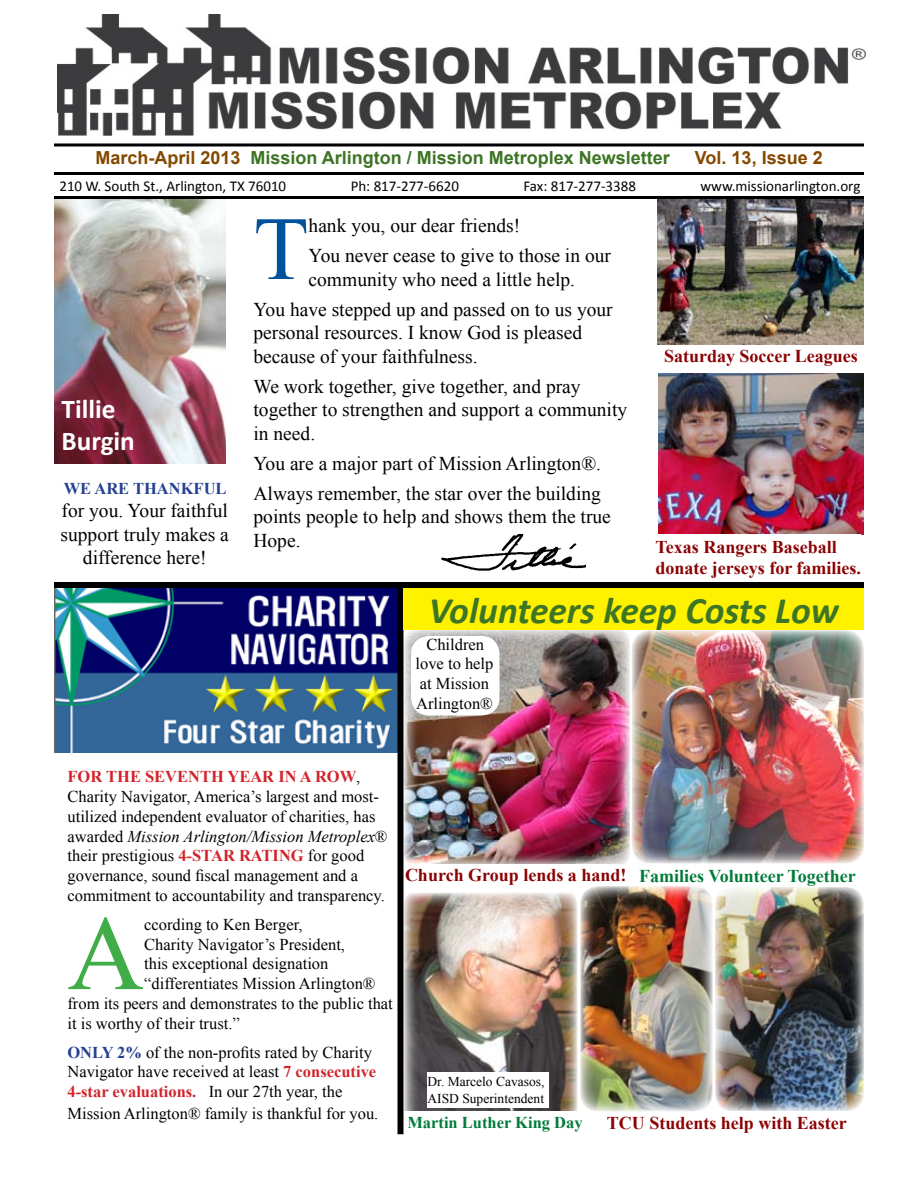
<style>
.page{position:relative;width:918px;height:1188px;background:#fff}
.page>*{position:absolute;margin:0;border:0;box-sizing:border-box;transform-origin:0 0}
.t1{font:106.2px "Times New Roman";color:#41ad49}
.t2{font:90.15px "Times New Roman";color:#00539b}
.t3{font:italic 700 37.5px "Calibri";color:#3d7525}
.t4{font:700 27.15px/32.7px "Calibri";color:#fff}
.t5{font:19.5px/23.4px "Times New Roman";color:#000}
.t6{font:700 18px/21.6px "Times New Roman";color:#8b0304}
.t7{font:700 18px "Arial";color:#3d7525}
.t8{font:700 18px "Times New Roman";color:#007b3b}
.t9{font:700 18px "Arial";color:#844900}
.t10{font:16.5px/19.8px "Times New Roman";color:#000}
.t11{font:700 16.5px "Times New Roman";color:#007b3b}
.t12{font:700 16.5px "Times New Roman";color:#25408f}
.t13{font:15px "Calibri";color:#000}
.t14{font:13.5px/16.2px "Times New Roman";color:#000}
.s1{color:#844900}
.s2{font-weight:700;color:#d2232a}
.s3{font-style:italic}
.s4{font-weight:700;color:#25408f}
</style>
<div class="page">
<img style="left:57px;top:14px;width:808px;height:121px">
<hr style="left:54px;top:143px;width:810px;height:3px;background:#000">
<hr style="left:54px;top:172px;width:810px;height:3px;background:#000">
<img style="left:441px;top:534px;width:144px;height:37px">
<img style="left:54px;top:199px;width:172px;height:265px">
<img style="left:54px;top:588px;width:344px;height:165px">
<img style="left:404px;top:630px;width:226px;height:234px">
<div style="left:411px;top:636px;width:89px;height:80px;background:#fff;border-radius:18px"></div>
<img style="left:632px;top:630px;width:232px;height:234px">
<img style="left:404px;top:893px;width:174px;height:218px">
<div style="left:428px;top:1072px;width:121px;height:35px;background:#fff"></div>
<div style="left:54px;top:582px;width:810px;height:6px;background:#000"></div>
<div style="left:398px;top:588px;width:6px;height:546px;background:#000"></div>
<div style="left:404px;top:588px;width:460px;height:42px;background:#fff200"></div>
<img style="left:715px;top:887px;width:149px;height:224px">
<img style="left:580px;top:886px;width:133px;height:225px">
<img style="left:658px;top:199px;width:206px;height:146px">
<hr style="left:54px;top:196px;width:810px;height:3px;background:#000">
<img style="left:658px;top:374px;width:206px;height:160px">
<p class="t7" style="left:96px;top:146px;width:576px"><span class="s1">March-April 2013</span> Mission Arlington / Mission Metroplex Newsletter</p>
<p class="t9" style="left:695px;top:146px;width:129px">Vol. 13, Issue 2</p>
<p class="t13" style="left:59px;top:177px;width:228px">210 W. South St., Arlington, TX 76010</p>
<p class="t13" style="left:351px;top:177px;width:110px">Ph: 817-277-6620</p>
<p class="t13" style="left:523px;top:177px;width:114px">Fax: 817-277-3388</p>
<p class="t13" style="left:700px;top:177px;width:161px">www.missionarlington.org</p>
<h2 class="t2" style="left:254px;top:188px;width:57px">T</h2>
<p class="t5" style="left:309px;top:210px;width:304px;line-height:30.2px">hank you, our dear friends!<br>You never cease to give to those in our</p>
<p class="t5" style="left:254px;top:264px;width:361px;line-height:30.2px;text-indent:55px">community who need a little help.<br>You have stepped up and passed on to us your</p>
<p class="t5" style="left:254px;top:321px;width:330px">personal resources. I know God is pleased because of your faithfulness.</p>
<p class="t5" style="left:254px;top:374px;width:375px">We work together, give together, and pray together to strengthen and support a community in need.</p>
<p class="t5" style="left:254px;top:448px;width:349px;line-height:30.2px">You are a major part of Mission Arlington®.<br>Always remember, the star over the building</p>
<p class="t5" style="left:254px;top:505px;width:359px">points people to help and shows them the true<br>Hope.</p>
<p class="t6" style="left:664px;top:345px;width:195px">Saturday Soccer Leagues</p>
<h3 class="t4" style="left:62px;top:392px;width:75px">Tillie<br>Burgin</h3>
<p class="t12" style="left:64px;top:477px;width:164px">We Are Thankful</p>
<p class="t5" style="left:61px;top:499px;width:170px;text-align:center">for you. Your faithful support truly makes a difference here!</p>
<p class="t6" style="left:656px;top:535px;width:207px">Texas Rangers Baseball donate jerseys for families.</p>
<h3 class="t3" style="left:429px;top:587px;width:411px">Volunteers keep Costs Low</h3>
<p class="t10" style="left:416px;top:634px;width:79px;text-align:center">Children love to help at Mission<br>Arlington®</p>
<p class="t10" style="left:68px;top:766px;width:322px"><span class="s2">For the seventh year in a row</span>, Charity Navigator, America’s largest and most&shy;utilized independent evaluator of charities, has awarded <span class="s3">Mission Arlington/Mission Metroplex</span>® their prestigious <span class="s2">4-star rating</span> for good governance, sound fiscal management and a commitment to accountability and transparency.</p>
<h1 class="t1" style="left:68px;top:882px;width:78px">A</h1>
<p class="t10" style="left:144px;top:914px;width:160px">ccording to Ken Berger,</p>
<p class="t10" style="left:144px;top:934px;width:202px">Charity Navigator’s President,</p>
<p class="t10" style="left:144px;top:954px;width:186px">this exceptional designation</p>
<p class="t10" style="left:144px;top:973px;width:233px">“differentiates Mission Arlington®</p>
<p class="t10" style="left:67px;top:993px;width:327px">from its peers and demonstrates to the public that</p>
<p class="t10" style="left:67px;top:1013px;width:174px">it is worthy of their trust.”</p>
<p class="t10" style="left:67px;top:1042px;width:310px"><span class="s4">Only 2%</span> of the non-profits rated by Charity<br>Navigator have received at least <span class="s2">7 consecutive<br>4-star evaluations.</span> In our 27th year, the</p>
<p class="t10" style="left:67px;top:1103px;width:312px">Mission Arlington® family is thankful for you.</p>
<p class="t6" style="left:405px;top:864px;width:223px">Church Group lends a hand!</p>
<p class="t8" style="left:639px;top:863px;width:218px">Families Volunteer Together</p>
<p class="t14" style="left:428px;top:1074px;width:118px">Dr. Marcelo Cavasos,<br>AISD Superintendent</p>
<p class="t11" style="left:407px;top:1111px;width:177px">Martin Luther King Day</p>
<p class="t6" style="left:607px;top:1112px;width:242px">TCU Students help with Easter</p>
</div>
